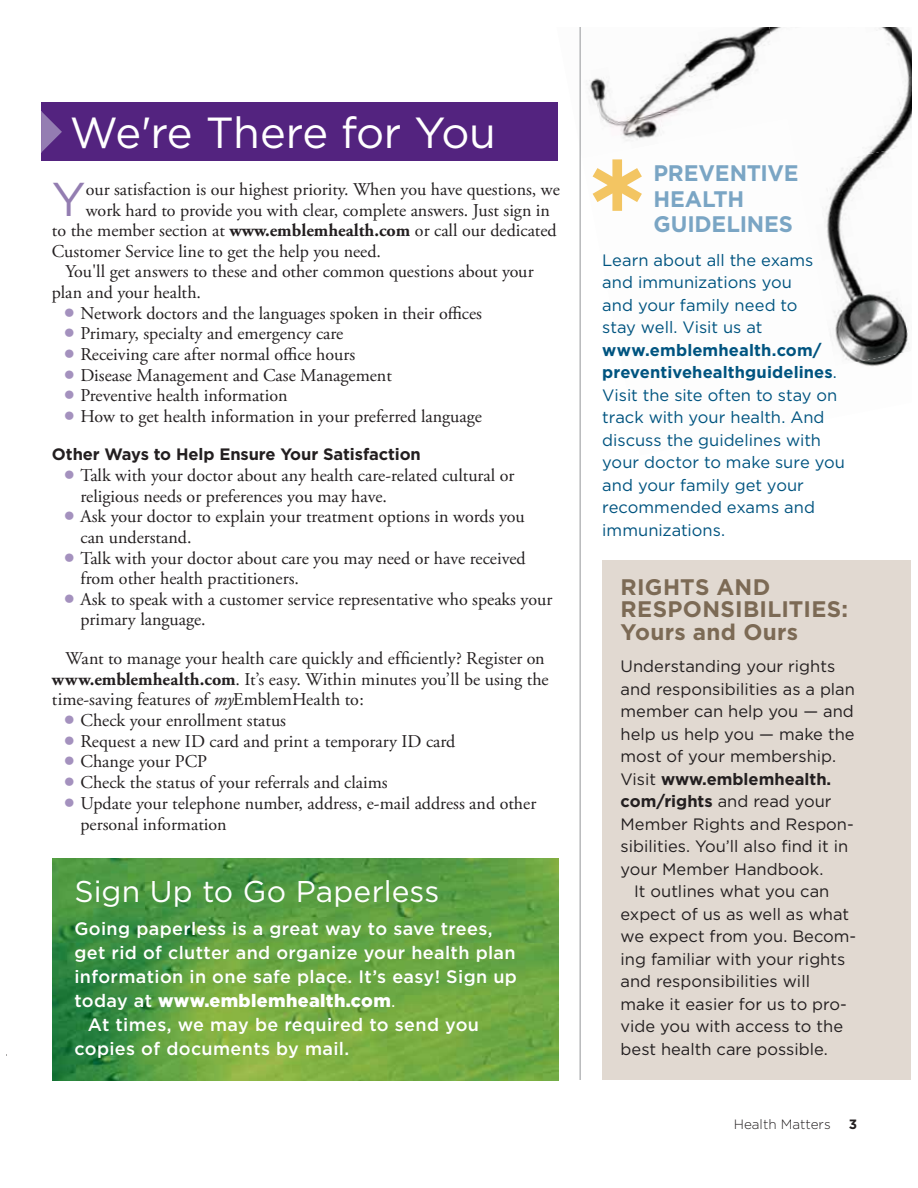
<style>
.page{position:relative;width:918px;height:1188px;background:#fff}
.page>*{position:absolute;margin:0;border:0;box-sizing:border-box;transform-origin:0 0}
.t1{font:47.4px "Gotham";color:#937db1}
.t2{font:43.5px "Gotham";letter-spacing:-.015em;color:#fff}
.t3{font:30px "Gotham";letter-spacing:.005em;color:#fff}
.t4{font:700 22.5px/22.5px "Gotham";letter-spacing:.015em;color:#7c6a55}
.t5{font:700 22.5px/25.5px "Gotham";letter-spacing:-.01em;color:#7aa5c4}
.t6{font:18px/20.7px "Adobe Garamond Pro";color:#231f20}
.t7{font:18px/20.7px "Adobe Garamond";color:#231f20}
.t8{font:500 18px "Gotham";letter-spacing:.02em;color:#fff}
.t9{font:900 18px "Gotham";letter-spacing:.02em;color:#fff}
.t10{font:16.5px "Gotham";color:#231f20}
.t11{font:16.5px/22.5px "Gotham";color:#005480}
.t12{font:700 16.5px "Gotham";letter-spacing:-.005em;color:#231f20}
.t13{font:300 13.5px "Gotham";color:#231f20}
.t14{font:700 13.5px "Gotham";color:#231f20}
.s1{font-weight:700}
.s2{font-family:"Adobe Garamond Pro"}
.s3{font-style:italic}
.s4{font-weight:500}
.s5{font-weight:400}
</style>
<div class="page">
<div style="left:41px;top:103px;width:517px;height:58px;background:#53237f"></div>
<svg style="left:41px;top:102px;width:21px;height:51px"></svg>
<img style="left:556px;top:27px;width:213px;height:132px">
<img style="left:769px;top:27px;width:142px;height:118px">
<img style="left:582px;top:119px;width:234px;height:76px">
<img style="left:797px;top:145px;width:113px;height:206px">
<img style="left:797px;top:267px;width:48px;height:84px">
<img style="left:842px;top:351px;width:62px;height:16px">
<img style="left:52px;top:859px;width:506px;height:221px">
<div style="left:602px;top:561px;width:309px;height:519px;background:#e1d9d1"></div>
<hr style="left:580px;top:27px;width:1px;height:1053px;background:#939598">
<svg style="left:593px;top:159px;width:49px;height:52px"></svg>
<h2 class="t2" style="left:70px;top:116px;width:428px">We're There for You</h2>
<h1 class="t1" style="left:52px;top:181px;width:35px">Y</h1>
<p class="t6" style="left:86px;top:180px;width:476px">our satisfaction is our highest priority. When you have questions, we</p>
<p class="t6" style="left:86px;top:201px;width:466px">work hard to provide you with clear, complete answers. Just sign in</p>
<p class="t6" style="left:52px;top:222px;width:506px">to the member section at <span class="s1">www.emblemhealth.com</span> or call our dedicated</p>
<p class="t6" style="left:52px;top:242px;width:331px">Customer Service line to get the help you need.</p>
<p class="t7" style="left:52px;top:263px;width:483px;text-indent:14px"><span class="s2">You'll g</span>et answers to these and other common questions about your plan and your health.</p>
<p class="t6" style="left:80px;top:304px;width:403px">Network doctors and the languages spoken in their offices Primary, specialty and emergency care<br>Receiving care after normal office hours<br>Disease Management and Case Management<br>Preventive health information<br>How to get health information in your preferred language</p>
<p class="t12" style="left:52px;top:448px;width:370px">Other Ways to Help Ensure Your Satisfaction</p>
<p class="t6" style="left:80px;top:466px;width:473px">Talk with your doctor about any health care-related cultural or religious needs or preferences you may have.<br>Ask your doctor to explain your treatment options in words you can understand.<br>Talk with your doctor about care you may need or have received from other health practitioners.<br>Ask to speak with a customer service representative who speaks your primary language.</p>
<p class="t7" style="left:52px;top:650px;width:498px;text-indent:14px">Want to manage your health care quickly and efficiently? Register on <span class="s1">www.emblemhealth.com</span>. It’s easy. Within minutes you’ll be using the time-saving features of <span class="s3">my</span>EmblemHealth to:</p>
<p class="t6" style="left:81px;top:711px;width:457px">Check your enrollment status<br>Request a new ID card and print a temporary ID card<br>Change your PCP<br>Check the status of your referrals and claims<br>Update your telephone number, address, e-mail address and other personal information</p>
<h3 class="t3" style="left:74px;top:880px;width:367px">Sign Up to Go Paperless</h3>
<p class="t8" style="left:74px;top:921px;width:420px">Going paperless is a great way to save trees,</p>
<p class="t8" style="left:74px;top:945px;width:443px">get rid of clutter and organize your health plan</p>
<p class="t8" style="left:74px;top:969px;width:444px">information in one safe place. It’s easy! Sign up</p>
<p class="t9" style="left:74px;top:992px;width:323px"><span class="s4">today at</span> www.emblemhealth.com<span class="s5">.</span></p>
<p class="t8" style="left:88px;top:1017px;width:393px">At times, we may be required to send you</p>
<p class="t8" style="left:74px;top:1041px;width:276px">copies of documents by mail.</p>
<p class="t5" style="left:653px;top:162px;width:147px">PREVENTIVE<br>HEALTH<br>GUIDELINES</p>
<p class="t11" style="left:602px;top:250px;width:213px">Learn about all the exams and immunizations you and your family need to stay well. Visit us at</p>
<p class="t11" style="left:602px;top:340px;width:244px"><span class="s1">www.emblemhealth.com/ preventivehealthguidelines</span>.<br>Visit the site often to stay on track with your health. And discuss the guidelines with your doctor to make sure you and your family get your recommended exams and immunizations.</p>
<p class="t4" style="left:621px;top:578px;width:229px">RIGHTS AND<br>RESPONSIBILITIES:<br>Yours and Ours</p>
<p class="t10" style="left:621px;top:660px;width:216px">Understanding your rights</p>
<p class="t10" style="left:621px;top:683px;width:236px">and responsibilities as a plan</p>
<p class="t10" style="left:621px;top:705px;width:235px">member can help you — and</p>
<p class="t10" style="left:621px;top:728px;width:236px">help us help you — make the</p>
<p class="t10" style="left:621px;top:750px;width:217px">most of your membership.</p>
<p class="t12" style="left:621px;top:773px;width:212px"><span class="s5">Visit</span> www.emblemhealth.</p>
<p class="t10" style="left:621px;top:795px;width:213px"><span class="s1">com/rights</span> and read your</p>
<p class="t10" style="left:621px;top:818px;width:235px">Member Rights and Respon-</p>
<p class="t10" style="left:621px;top:840px;width:229px">sibilities. You’ll also find it in</p>
<p class="t10" style="left:621px;top:863px;width:204px">your Member Handbook.</p>
<p class="t10" style="left:634px;top:885px;width:197px">It outlines what you can</p>
<p class="t10" style="left:621px;top:908px;width:230px">expect of us as well as what</p>
<p class="t10" style="left:621px;top:930px;width:237px">we expect from you. Becom-</p>
<p class="t10" style="left:621px;top:953px;width:226px">ing familiar with your rights</p>
<p class="t10" style="left:621px;top:975px;width:191px">and responsibilities will</p>
<p class="t10" style="left:621px;top:998px;width:228px">make it easier for us to pro-</p>
<p class="t10" style="left:621px;top:1020px;width:224px">vide you with access to the</p>
<p class="t10" style="left:621px;top:1043px;width:209px">best health care possible.</p>
<p class="t13" style="left:734px;top:1119px;width:98px">Health Matters</p>
<p class="t14" style="left:849px;top:1119px;width:10px">3</p>
</div>
